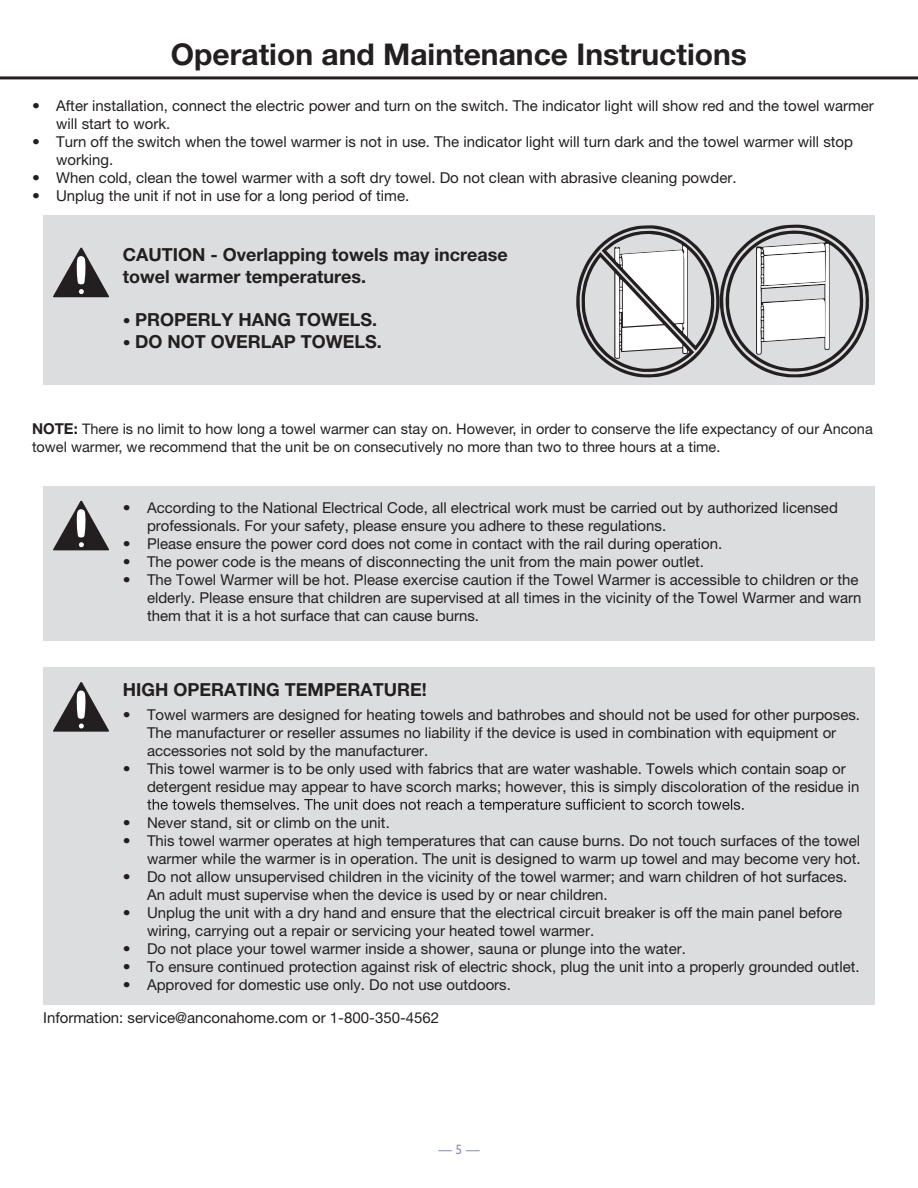
<style>
.page{position:relative;width:918px;height:1188px;background:#fff}
.page>*{position:absolute;margin:0;border:0;box-sizing:border-box;transform-origin:0 0}
.t1{font:700 30px "Helvetica Neue LT Std";color:#231f20}
.t2{font:700 18px/21.6px "Helvetica Neue LT Std";color:#231f20}
.t3{font:15px/18px "Helvetica Neue LT Std";color:#231f20}
.t4{font:15px/18px "Helvetica Neue LT Std";color:#231f20;scale:1.05 1}
.t5{font:14.55px/17.4px "Helvetica Neue LT Std";color:#231f20}
.t6{font:13.5px "Gill Sans";color:#8e95c3}
.s1{font-weight:400;font-size:15px}
.s2{font-weight:700;font-size:15px}
</style>
<div class="page">
<hr style="left:0;top:76px;width:918px;height:3px;background:#231f20">
<div style="left:43px;top:215px;width:832px;height:170px;background:#dcdddf"></div>
<div style="left:50px;top:246px;width:64px;height:53px;background:linear-gradient(to bottom,#dcdddf,#dcdddf)"></div>
<svg style="left:53px;top:247px;width:56px;height:50px"></svg>
<svg style="left:576px;top:225px;width:293px;height:152px"></svg>
<div style="left:43px;top:668px;width:832px;height:337px;background:#dcdddf"></div>
<svg style="left:53px;top:682px;width:56px;height:50px"></svg>
<svg style="left:147px;top:799px;width:597px;height:14px"></svg>
<div style="left:43px;top:486px;width:832px;height:154px;background:#dcdddf"></div>
<svg style="left:53px;top:501px;width:56px;height:49px"></svg>
<p class="t4" style="left:32px;top:97px;width:9px">•</p>
<p class="t4" style="left:32px;top:133px;width:9px">•</p>
<p class="t4" style="left:32px;top:169px;width:9px">• •</p>
<h1 class="t1" style="left:171px;top:35px;width:578px">Operation and Maintenance Instructions</h1>
<p class="t3" style="left:56px;top:96px;width:819px">After installation, connect the electric power and turn on the switch. The indicator light will show red and the towel warmer will start to work.<br>Turn off the switch when the towel warmer is not in use. The indicator light will turn dark and the towel warmer will stop working.<br>When cold, clean the towel warmer with a soft dry towel. Do not clean with abrasive cleaning powder.<br>Unplug the unit if not in use for a long period of time.</p>
<p class="t2" style="left:123px;top:243px;width:386px">CAUTION - Overlapping towels may increase towel warmer temperatures.</p>
<p class="t2" style="left:123px;top:308px;width:256px"><span class="s1">•</span> PROPERLY HANG TOWELS.</p>
<p class="t2" style="left:123px;top:330px;width:260px"><span class="s1">•</span> DO NOT OVERLAP TOWELS.</p>
<p class="t5" style="left:32px;top:420px;width:842px"><span class="s2">NOTE:</span> There is no limit to how long a towel warmer can stay on. However, in order to conserve the life expectancy of our Ancona towel warmer, we recommend that the unit be on consecutively no more than two to three hours at a time.</p>
<p class="t4" style="left:123px;top:498px;width:9px">•</p>
<p class="t4" style="left:123px;top:534px;width:9px;text-align:justify">• • •</p>
<p class="t3" style="left:147px;top:498px;width:716px">According to the National Electrical Code, all electrical work must be carried out by authorized licensed professionals. For your safety, please ensure you adhere to these regulations.<br>Please ensure the power cord does not come in contact with the rail during operation.<br>The power code is the means of disconnecting the unit from the main power outlet.<br>The Towel Warmer will be hot. Please exercise caution if the Towel Warmer is accessible to children or the elderly. Please ensure that children are supervised at all times in the vicinity of the Towel Warmer and warn them that it is a hot surface that can cause burns.</p>
<p class="t2" style="left:123px;top:678px;width:305px">HIGH OPERATING TEMPERATURE!</p>
<p class="t4" style="left:123px;top:705px;width:9px">•</p>
<p class="t3" style="left:147px;top:705px;width:715px">Towel warmers are designed for heating towels and bathrobes and should not be used for other purposes.<br>The manufacturer or reseller assumes no liability if the device is used in combination with equipment or accessories not sold by the manufacturer.<br>This towel warmer is to be only used with fabrics that are water washable. Towels which contain soap or detergent residue may appear to have scorch marks; however, this is simply discoloration of the residue in</p>
<p class="t3" style="left:147px;top:813px;width:715px">Never stand, sit or climb on the unit.<br>This towel warmer operates at high temperatures that can cause burns. Do not touch surfaces of the towel warmer while the warmer is in operation. The unit is designed to warm up towel and may become very hot.<br>Do not allow unsupervised children in the vicinity of the towel warmer; and warn children of hot surfaces.<br>An adult must supervise when the device is used by or near children.<br>Unplug the unit with a dry hand and ensure that the electrical circuit breaker is off the main panel before wiring, carrying out a repair or servicing your heated towel warmer.<br>Do not place your towel warmer inside a shower, sauna or plunge into the water.<br>To ensure continued protection against risk of electric shock, plug the unit into a properly grounded outlet.<br>Approved for domestic use only. Do not use outdoors.</p>
<p class="t3" style="left:43px;top:1008px;width:398px">Information: service@anconahome.com or 1-800-350-4562</p>
<p class="t4" style="left:123px;top:759px;width:9px">•</p>
<p class="t4" style="left:123px;top:813px;width:9px">• •</p>
<p class="t4" style="left:123px;top:867px;width:9px">•</p>
<p class="t4" style="left:123px;top:903px;width:9px">•</p>
<p class="t4" style="left:123px;top:939px;width:9px;text-align:justify">• • •</p>
<p class="t6" style="left:438px;top:1142px;width:43px">— 5 —</p>
</div>
